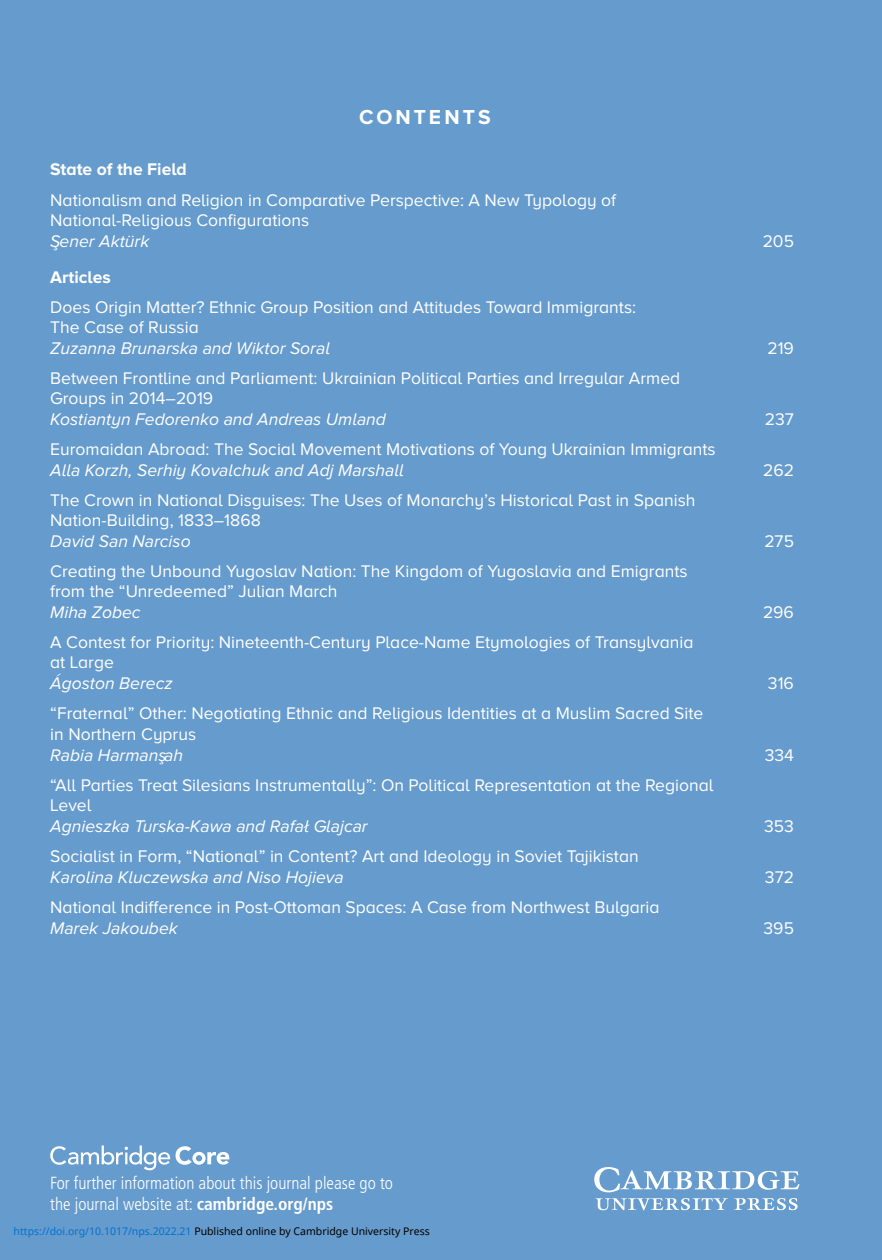
<style>
.page{position:relative;width:882px;height:1260px;background:#669bcd}
.page>*{position:absolute;margin:0;border:0;box-sizing:border-box;transform-origin:0 0}
.t1{font:700 21px "Proxima Nova A";letter-spacing:.14em;color:#fff}
.t2{font:17.5px/20.1px "Proxima Nova A";color:#fff}
.t3{font:italic 17.5px "Proxima Nova A";color:#fff}
.t4{font:300 condensed 17.5px/21px "Frutiger LT Std";color:#fff}
.t5{font:700 17.5px "Proxima Nova A";color:#fff}
.t6{font:10.5px "Noto Sans";color:#000}
.s1{font-weight:700}
.s2{color:#0172cf}
</style>
<div class="page">
<svg style="left:594px;top:1167px;width:206px;height:43px"></svg>
<svg style="left:50px;top:1146px;width:120px;height:24px"></svg>
<svg style="left:176px;top:1146px;width:53px;height:19px"></svg>
<p class="t1" style="left:359px;top:105px;width:133px">CONTENTS</p>
<p class="t5" style="left:50px;top:160px;width:138px">State of the Field</p>
<p class="t2" style="left:50px;top:189px;width:568px">Nationalism and Religion in Comparative Perspective: A New Typology of<br>National-Religious Configurations</p>
<p class="t3" style="left:50px;top:231px;width:101px">S¸ener Aktürk</p>
<p class="t2" style="left:763px;top:231px;width:33px">205</p>
<p class="t5" style="left:50px;top:267px;width:62px">Articles</p>
<p class="t2" style="left:50px;top:296px;width:587px">Does Origin Matter? Ethnic Group Position and Attitudes Toward Immigrants:<br>The Case of Russia</p>
<p class="t3" style="left:50px;top:338px;width:281px">Zuzanna Brunarska and Wiktor Soral</p>
<p class="t2" style="left:767px;top:338px;width:28px">219</p>
<p class="t2" style="left:50px;top:368px;width:632px">Between Frontline and Parliament: Ukrainian Political Parties and Irregular Armed<br>Groups in 2014–2019</p>
<p class="t3" style="left:50px;top:409px;width:337px">Kostiantyn Fedorenko and Andreas Umland</p>
<p class="t2" style="left:765px;top:409px;width:31px">237</p>
<p class="t2" style="left:50px;top:439px;width:667px">Euromaidan Abroad: The Social Movement Motivations of Young Ukrainian Immigrants</p>
<p class="t3" style="left:50px;top:460px;width:355px">Alla Korzh, Serhiy Kovalchuk and Adj Marshall</p>
<p class="t2" style="left:763px;top:460px;width:32px">262</p>
<p class="t2" style="left:50px;top:490px;width:647px">The Crown in National Disguises: The Uses of Monarchy’s Historical Past in Spanish<br>Nation-Building, 1833–1868</p>
<p class="t3" style="left:50px;top:532px;width:142px">David San Narciso</p>
<p class="t2" style="left:764px;top:531px;width:31px">275</p>
<p class="t2" style="left:50px;top:561px;width:639px">Creating the Unbound Yugoslav Nation: The Kingdom of Yugoslavia and Emigrants from the “Unredeemed” Julian March</p>
<p class="t3" style="left:50px;top:603px;width:92px">Miha Zobec</p>
<p class="t2" style="left:763px;top:602px;width:32px">296</p>
<p class="t2" style="left:50px;top:632px;width:645px">A Contest for Priority: Nineteenth-Century Place-Name Etymologies of Transylvania at Large</p>
<p class="t3" style="left:50px;top:674px;width:124px">Ágoston Berecz</p>
<p class="t2" style="left:768px;top:673px;width:28px">316</p>
<p class="t2" style="left:50px;top:703px;width:655px">“Fraternal” Other: Negotiating Ethnic and Religious Identities at a Muslim Sacred Site in Northern Cyprus</p>
<p class="t3" style="left:50px;top:745px;width:134px">Rabia Harmans¸ah</p>
<p class="t2" style="left:765px;top:745px;width:31px">334</p>
<p class="t2" style="left:50px;top:775px;width:665px">“All Parties Treat Silesians Instrumentally”: On Political Representation at the Regional<br>Level</p>
<p class="t3" style="left:50px;top:816px;width:319px">Agnieszka Turska-Kawa and Rafał Glajcar</p>
<p class="t2" style="left:764px;top:816px;width:31px">353</p>
<p class="t2" style="left:50px;top:846px;width:590px">Socialist in Form, “National” in Content? Art and Ideology in Soviet Tajikistan</p>
<p class="t3" style="left:50px;top:867px;width:295px">Karolina Kluczewska and Niso Hojieva</p>
<p class="t2" style="left:765px;top:867px;width:31px">372</p>
<p class="t2" style="left:50px;top:897px;width:611px">National Indifference in Post-Ottoman Spaces: A Case from Northwest Bulgaria</p>
<p class="t3" style="left:50px;top:918px;width:129px">Marek Jakoubek</p>
<p class="t2" style="left:764px;top:918px;width:32px">395</p>
<p class="t4" style="left:50px;top:1173px;width:344px">For further information about this journal please go to the journal website at: <span class="s1">cambridge.org/nps</span></p>
<p class="t6" style="left:14px;top:1224px;width:418px"><span class="s2">https://doi.org/10.1017/nps.2022.21</span> Published online by Cambridge University Press</p>
</div>
